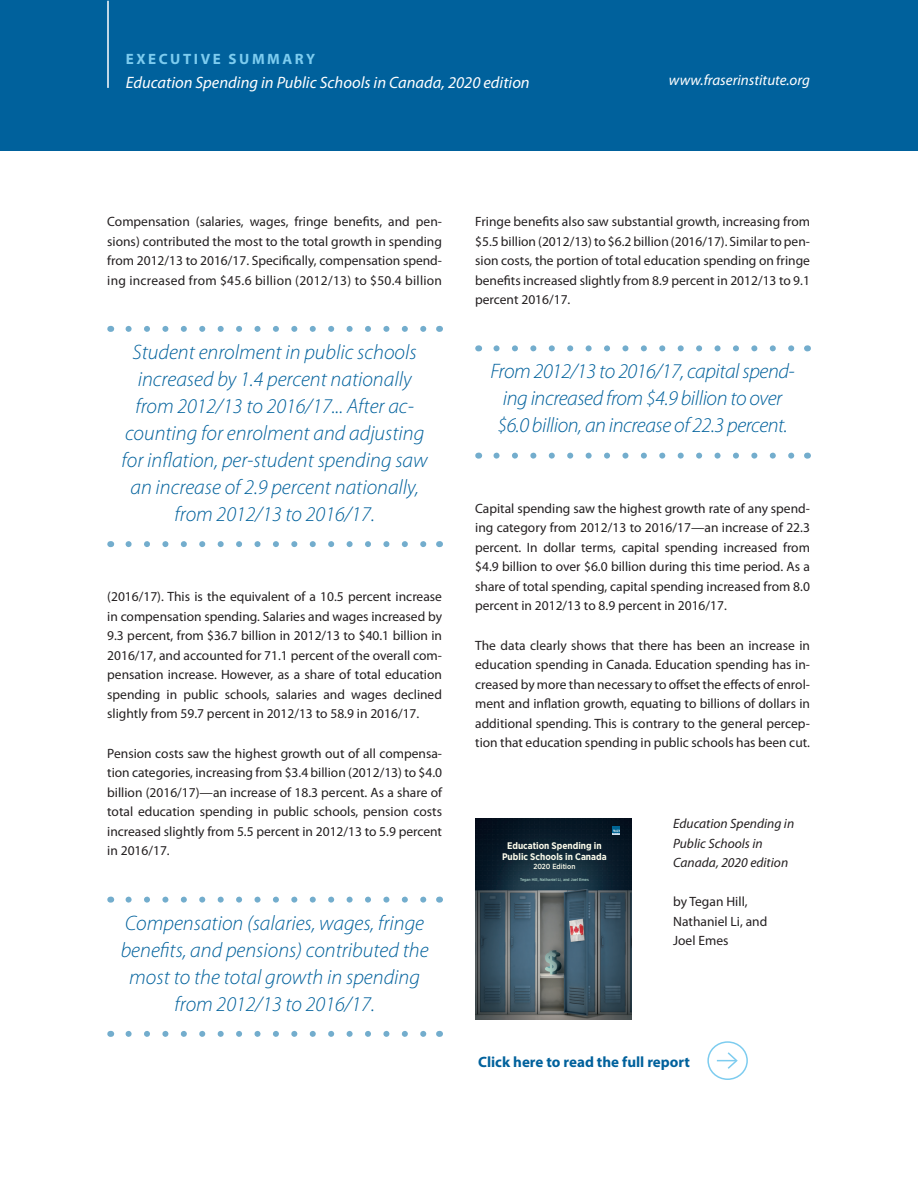
<style>
.page{position:relative;width:918px;height:1188px;background:#fff}
.page>*{position:absolute;margin:0;border:0;box-sizing:border-box;transform-origin:0 0}
.Pull_quote{font:italic 300 21px/27px "Myriad Pro";color:#00619c;text-align:center}
.Pull_quote-2{font:italic 300 21px/27px "Myriad Pro";letter-spacing:-.02em;color:#00619c;text-align:center}
.Diagram_caption___Re{font:italic 16.5px "Myriad Pro";color:#fff}
.t1{font:700 15px "Myriad Pro";color:#00619c}
.t2{font:italic 15px "Myriad Pro";color:#fff}
.t3{font:700 15px "Myriad Pro";letter-spacing:.17em;color:#7dccef}
.Body_copy{font:13.5px/19.5px "Myriad Pro";color:#231f20;text-align:justify}
.Diagram_caption___Re-2{font:italic 13.5px/19.5px "Myriad Pro";color:#231f20}
.Diagram_caption___Re-3{font:13.5px/19.5px "Myriad Pro";color:#231f20}
.t4{font:700 9.6px/10.5px "Gotham Narrow";color:#fdfdec;text-align:center}
.t5{font:500 7.35px "Gotham Narrow";color:#fdfdec}
.t6{font:500 4.05px "Gotham Narrow";color:#aad0c5}
</style>
<div class="page">
<svg style="left:129px;top:326px;width:298px;height:6px"></svg>
<svg style="left:129px;top:541px;width:298px;height:6px"></svg>
<svg style="left:129px;top:897px;width:298px;height:6px"></svg>
<svg style="left:129px;top:1031px;width:298px;height:6px"></svg>
<div style="left:0;top:0;width:918px;height:150px;background:#00619c"></div>
<hr style="left:107px;top:1px;width:2px;height:87px;background:#fff">
<div style="left:707px;top:1041px;width:41px;height:39px;border:2px solid #7dccef;border-radius:50%"></div>
<svg style="left:717px;top:1052px;width:21px;height:17px"></svg>
<svg style="left:496px;top:345px;width:299px;height:6px"></svg>
<svg style="left:496px;top:453px;width:299px;height:6px"></svg>
<img style="left:475px;top:818px;width:156px;height:202px">
<svg style="left:613px;top:827px;width:7px;height:3px"></svg>
<svg style="left:613px;top:830px;width:7px;height:4px"></svg>
<p class="t3" style="left:126px;top:49px;width:191px">EXECUTIVE SUMMARY</p>
<p class="Diagram_caption___Re" style="left:126px;top:73px;width:405px">Education Spending in Public Schools in Canada, 2020 edition</p>
<p class="t2" style="left:669px;top:71px;width:143px">www.fraserinstitute.org</p>
<p class="Body_copy" style="left:107px;top:212px;width:336px">Compensation (salaries, wages, fringe benefits, and pen&shy;sions) contributed the most to the total growth in spending from 2012/13 to 2016/17. Specifically, compensation spend&shy;ing increased from $45.6 billion (2012/13) to $50.4 billion</p>
<p class="Pull_quote" style="left:122px;top:339px;width:308px">Student enrolment in public schools increased by 1.4 percent nationally from 2012/13 to 2016/17... After ac&shy;counting for enrolment and adjusting for inflation, per-student spending saw an increase of 2.9 percent nationally, from 2012/13 to 2016/17.</p>
<p class="Body_copy" style="left:107px;top:587px;width:336px">(2016/17). This is the equivalent of a 10.5 percent increase in compensation spending. Salaries and wages increased by 9.3 percent, from $36.7 billion in 2012/13 to $40.1 billion in 2016/17, and accounted for 71.1 percent of the overall com&shy;pensation increase. However, as a share of total education spending in public schools, salaries and wages declined slightly from 59.7 percent in 2012/13 to 58.9 in 2016/17.</p>
<p class="Body_copy" style="left:107px;top:743px;width:336px">Pension costs saw the highest growth out of all compensa&shy;tion categories, increasing from $3.4 billion (2012/13) to $4.0 billion (2016/17)—an increase of 18.3 percent. As a share of total education spending in public schools, pension costs increased slightly from 5.5 percent in 2012/13 to 5.9 percent in 2016/17.</p>
<p class="Pull_quote" style="left:121px;top:910px;width:309px">Compensation (salaries, wages, fringe benefits, and pensions) contributed the most to the total growth in spending from 2012/13 to 2016/17.</p>
<p class="Body_copy" style="left:475px;top:212px;width:336px">Fringe benefits also saw substantial growth, increasing from $5.5 billion (2012/13) to $6.2 billion (2016/17). Similar to pen&shy;sion costs, the portion of total education spending on fringe benefits increased slightly from 8.9 percent in 2012/13 to 9.1 percent 2016/17.</p>
<p class="Pull_quote-2" style="left:490px;top:358px;width:306px">From 2012/13 to 2016/17, capital spend&shy;ing increased from $4.9 billion to over $6.0 billion, an increase of 22.3 percent.</p>
<p class="Body_copy" style="left:475px;top:498px;width:336px">Capital spending saw the highest growth rate of any spend&shy;ing category from 2012/13 to 2016/17—an increase of 22.3 percent. In dollar terms, capital spending increased from $4.9 billion to over $6.0 billion during this time period. As a share of total spending, capital spending increased from 8.0 percent in 2012/13 to 8.9 percent in 2016/17.</p>
<p class="Body_copy" style="left:475px;top:635px;width:336px">The data clearly shows that there has been an increase in education spending in Canada. Education spending has in&shy;creased by more than necessary to offset the effects of enrol&shy;ment and inflation growth, equating to billions of dollars in additional spending. This is contrary to the general percep&shy;tion that education spending in public schools has been cut.</p>
<p class="t4" style="left:502px;top:841px;width:106px">Education Spending in<br>Public Schools in Canada</p>
<p class="t5" style="left:533px;top:862px;width:43px">2020 Edition</p>
<p class="t6" style="left:520px;top:877px;width:70px">Tegan Hill, Nathaniel Li, and Joel Emes</p>
<p class="Diagram_caption___Re-2" style="left:673px;top:814px;width:123px">Education Spending in<br>Public Schools in<br>Canada, 2020 edition</p>
<p class="Diagram_caption___Re-3" style="left:673px;top:892px;width:96px">by Tegan Hill,<br>Nathaniel Li, and<br>Joel Emes</p>
<p class="t1" style="left:478px;top:1053px;width:213px">Click here to read the full report</p>
</div>
